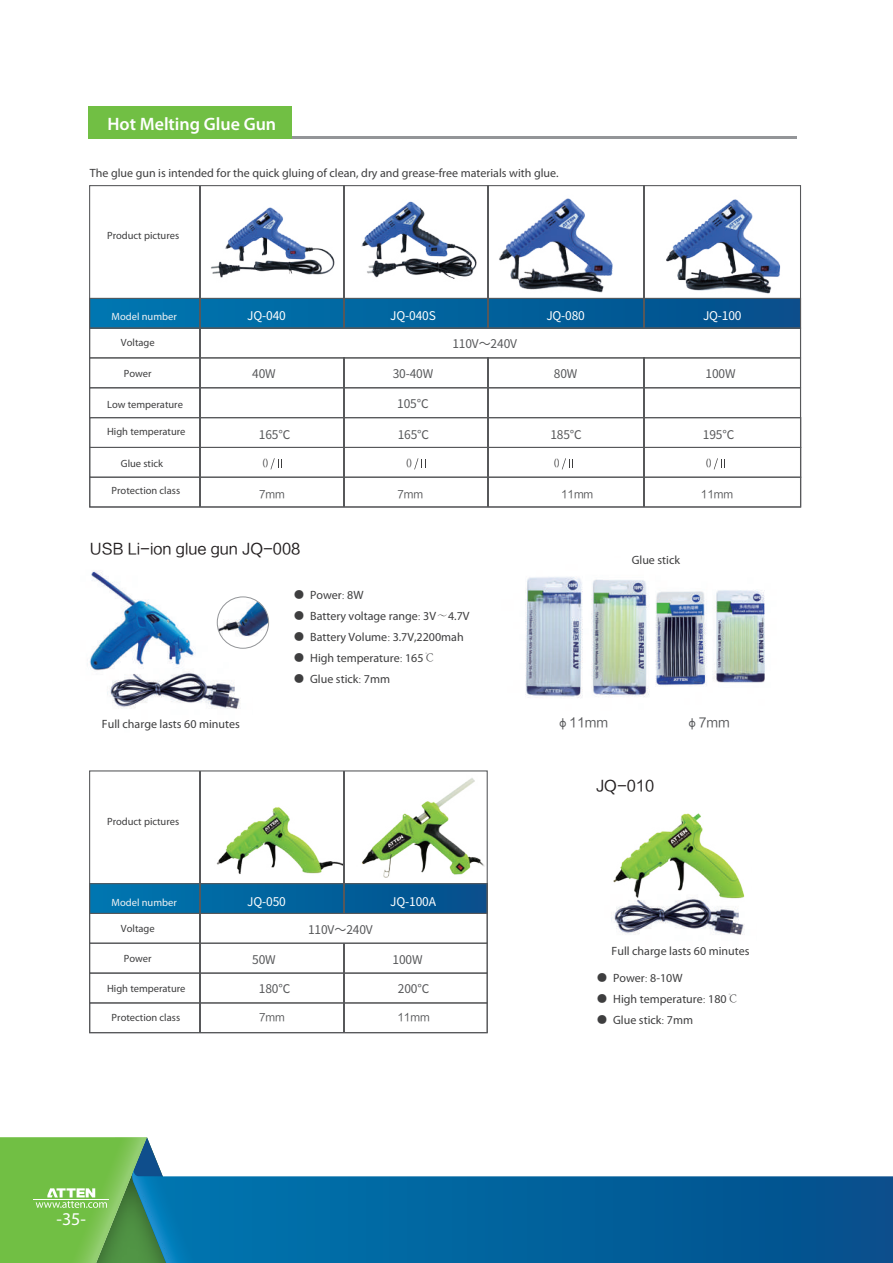
<style>
.page{position:relative;width:893px;height:1263px;background:#fff}
.page>*{position:absolute;margin:0;border:0;box-sizing:border-box;transform-origin:0 0}
.t1{font:600 18px "Myriad Pro";color:#fff}
.t2{font:18px "Myriad Pro";color:#fff}
.t3{font:15px "FZLTHJW GB1 0";color:#231f20}
.t4{font:12.9px "FZLTHJW GB1 0";color:#57585a}
.t5{font:12px "Myriad Pro";color:#3e3e3f}
.t6{font:12px "Source Han Sans CN";letter-spacing:-.01em;color:#57585a}
.t7{font:12px "Source Han Sans CN";letter-spacing:-.015em;color:#fff}
.t8{font:10.65px "FZLTHJW GB1 0";color:#57585a}
.t9{font:10.5px "Myriad Pro";color:#3e3e3f}
.t10{font:10.5px "Myriad Pro";color:#f2f3f4}
.s1{font-family:"Adobe Song Std";font-weight:300}
</style>
<div class="page">
<img style="left:107px;top:641px;width:133px;height:68px">
<img style="left:611px;top:912px;width:133px;height:23px">
<img style="left:87px;top:571px;width:137px;height:109px">
<img style="left:217px;top:597px;width:52px;height:51px;border-radius:26px">
<div style="left:217px;top:596px;width:52px;height:53px;border:1px solid #939598;border-radius:50%"></div>
<svg style="left:245px;top:1176px;width:648px;height:87px"></svg>
<svg style="left:0;top:1137px;width:245px;height:126px"></svg>
<div style="left:89px;top:106px;width:203px;height:32px;background:#71bf44"></div>
<hr style="left:292px;top:136px;width:504px;height:2px;background:#939598">
<img style="left:678px;top:591px;width:6px;height:94px">
<img style="left:684px;top:590px;width:81px;height:96px">
<img style="left:525px;top:577px;width:38px;height:121px">
<img style="left:563px;top:577px;width:115px;height:121px">
<img style="left:199px;top:196px;width:122px;height:93px">
<img style="left:321px;top:201px;width:120px;height:77px">
<img style="left:686px;top:186px;width:116px;height:128px">
<img style="left:441px;top:187px;width:245px;height:111px">
<div style="left:90px;top:298px;width:710px;height:30px;background:linear-gradient(to right,#0077b0,#054f8b)"></div>
<div style="left:89px;top:298px;width:712px;height:31px;border:1px solid #57585a"></div>
<div style="left:89px;top:328px;width:712px;height:30px;border:1px solid #57585a"></div>
<div style="left:89px;top:357px;width:712px;height:31px;border:1px solid #57585a"></div>
<div style="left:89px;top:387px;width:712px;height:31px;border:1px solid #57585a"></div>
<div style="left:89px;top:417px;width:712px;height:31px;border:1px solid #57585a"></div>
<div style="left:89px;top:447px;width:712px;height:31px;border:1px solid #57585a"></div>
<div style="left:89px;top:477px;width:712px;height:30px;border:1px solid #57585a"></div>
<hr style="left:200px;top:186px;width:1px;height:173px;background:#57585a">
<hr style="left:200px;top:358px;width:1px;height:149px;background:#57585a">
<hr style="left:343px;top:186px;width:2px;height:142px;background:#57585a">
<hr style="left:343px;top:358px;width:2px;height:149px;background:#57585a">
<hr style="left:487px;top:186px;width:1px;height:142px;background:#57585a">
<hr style="left:487px;top:358px;width:1px;height:149px;background:#57585a">
<hr style="left:644px;top:186px;width:1px;height:142px;background:#57585a">
<hr style="left:644px;top:358px;width:1px;height:149px;background:#57585a">
<svg style="left:414px;top:458px;width:12px;height:11px"></svg>
<svg style="left:270px;top:458px;width:12px;height:11px"></svg>
<svg style="left:562px;top:458px;width:11px;height:11px"></svg>
<svg style="left:714px;top:458px;width:11px;height:11px"></svg>
<div style="left:90px;top:884px;width:397px;height:29px;background:linear-gradient(to right,#0077b0,#044f8b)"></div>
<div style="left:89px;top:883px;width:399px;height:31px;border:1px solid #57585a"></div>
<div style="left:89px;top:913px;width:399px;height:31px;border:1px solid #57585a"></div>
<div style="left:89px;top:943px;width:399px;height:30px;border:1px solid #57585a"></div>
<div style="left:89px;top:973px;width:399px;height:30px;border:1px solid #57585a"></div>
<div style="left:89px;top:1002px;width:399px;height:31px;border:1px solid #57585a"></div>
<div style="left:89px;top:770px;width:399px;height:263px;border:1px solid #57585a"></div>
<hr style="left:200px;top:771px;width:1px;height:173px;background:#57585a">
<hr style="left:200px;top:943px;width:1px;height:90px;background:#57585a">
<hr style="left:343px;top:771px;width:2px;height:142px;background:#57585a">
<hr style="left:343px;top:943px;width:2px;height:90px;background:#57585a">
<img style="left:613px;top:813px;width:132px;height:99px">
<img style="left:214px;top:807px;width:129px;height:77px">
<img style="left:362px;top:778px;width:123px;height:100px">
<h1 class="t1" style="left:107px;top:114px;width:170px">Hot Melting Glue Gun</h1>
<p class="t5" style="left:90px;top:166px;width:470px">The glue gun is intended for the quick gluing of clean, dry and grease-free materials with glue.</p>
<p class="t9" style="left:107px;top:230px;width:74px">Product pictures</p>
<p class="t10" style="left:112px;top:311px;width:67px">Model number</p>
<p class="t7" style="left:247px;top:309px;width:40px">JQ-040</p>
<p class="t7" style="left:390px;top:309px;width:47px">JQ-040S</p>
<p class="t7" style="left:546px;top:309px;width:40px">JQ-080</p>
<p class="t7" style="left:703px;top:309px;width:40px">JQ-100</p>
<p class="t9" style="left:121px;top:337px;width:35px">Voltage</p>
<p class="t6" style="left:452px;top:337px;width:66px">110V～240V</p>
<p class="t9" style="left:124px;top:367px;width:29px">Power</p>
<p class="t6" style="left:252px;top:367px;width:25px">40W</p>
<p class="t6" style="left:393px;top:367px;width:42px">30-40W</p>
<p class="t6" style="left:554px;top:367px;width:25px">80W</p>
<p class="t6" style="left:706px;top:367px;width:32px">100W</p>
<p class="t9" style="left:107px;top:398px;width:77px">Low temperature</p>
<p class="t6" style="left:397px;top:397px;width:33px">105℃</p>
<p class="t9" style="left:107px;top:425px;width:80px">High temperature</p>
<p class="t6" style="left:259px;top:428px;width:33px">165℃</p>
<p class="t6" style="left:398px;top:428px;width:33px">165℃</p>
<p class="t6" style="left:550px;top:428px;width:33px">185℃</p>
<p class="t6" style="left:703px;top:428px;width:33px">195℃</p>
<p class="t9" style="left:121px;top:458px;width:44px">Glue stick</p>
<p class="t9" style="left:112px;top:485px;width:70px">Protection class</p>
<p class="t9" style="left:263px;top:457px;width:7px">()</p>
<p class="t9" style="left:406px;top:457px;width:7px">()</p>
<p class="t9" style="left:554px;top:457px;width:7px">()</p>
<p class="t9" style="left:706px;top:457px;width:7px">()</p>
<p class="t8" style="left:259px;top:489px;width:27px">7mm</p>
<p class="t8" style="left:397px;top:489px;width:27px">7mm</p>
<p class="t8" style="left:561px;top:489px;width:34px">11mm</p>
<p class="t8" style="left:701px;top:489px;width:34px">11mm</p>
<p class="t3" style="left:90px;top:541px;width:212px">USB Li-ion glue gun JQ-008</p>
<p class="t5" style="left:293px;top:589px;width:72px"><span class="s1">●</span> Power<span class="s1">:</span> 8W</p>
<p class="t5" style="left:293px;top:610px;width:178px"><span class="s1">●</span> Battery voltage range<span class="s1">:</span> 3V<span class="s1">～</span>4.7V</p>
<p class="t5" style="left:293px;top:631px;width:172px"><span class="s1">●</span> Battery Volume<span class="s1">:</span> 3.7V,2200mah</p>
<p class="t5" style="left:293px;top:652px;width:144px"><span class="s1">●</span> High temperature<span class="s1">:</span> 165<span class="s1">℃</span></p>
<p class="t5" style="left:293px;top:673px;width:98px"><span class="s1">●</span> Glue stick<span class="s1">:</span> 7mm</p>
<p class="t5" style="left:102px;top:717px;width:139px">Full charge lasts 60 minutes</p>
<p class="t9" style="left:107px;top:815px;width:74px">Product pictures</p>
<p class="t10" style="left:112px;top:896px;width:67px">Model number</p>
<p class="t9" style="left:121px;top:922px;width:35px">Voltage</p>
<p class="t9" style="left:124px;top:953px;width:29px">Power</p>
<p class="t9" style="left:107px;top:982px;width:80px">High temperature</p>
<p class="t9" style="left:112px;top:1011px;width:70px">Protection class</p>
<p class="t7" style="left:247px;top:894px;width:40px">JQ-050</p>
<p class="t7" style="left:390px;top:894px;width:47px">JQ-100A</p>
<p class="t6" style="left:252px;top:952px;width:25px">50W</p>
<p class="t6" style="left:308px;top:922px;width:66px">110V～240V</p>
<p class="t6" style="left:393px;top:952px;width:32px">100W</p>
<p class="t6" style="left:259px;top:982px;width:33px">180℃</p>
<p class="t8" style="left:259px;top:1011px;width:27px">7mm</p>
<p class="t8" style="left:397px;top:1011px;width:34px">11mm</p>
<p class="t6" style="left:398px;top:982px;width:33px">200℃</p>
<h1 class="t2" style="left:57px;top:1209px;width:31px">-35-</h1>
<p class="t5" style="left:632px;top:553px;width:50px">Glue stick</p>
<p class="t4" style="left:556px;top:716px;width:53px">φ11mm</p>
<p class="t4" style="left:686px;top:716px;width:45px">φ7mm</p>
<p class="t3" style="left:596px;top:778px;width:60px">JQ-010</p>
<p class="t5" style="left:612px;top:945px;width:139px">Full charge lasts 60 minutes</p>
<p class="t5" style="left:596px;top:972px;width:88px"><span class="s1">●</span> Power<span class="s1">:</span> 8-10W</p>
<p class="t5" style="left:596px;top:993px;width:144px"><span class="s1">●</span> High temperature<span class="s1">:</span> 180<span class="s1">℃</span></p>
<p class="t5" style="left:596px;top:1014px;width:98px"><span class="s1">●</span> Glue stick<span class="s1">:</span> 7mm</p>
</div>
